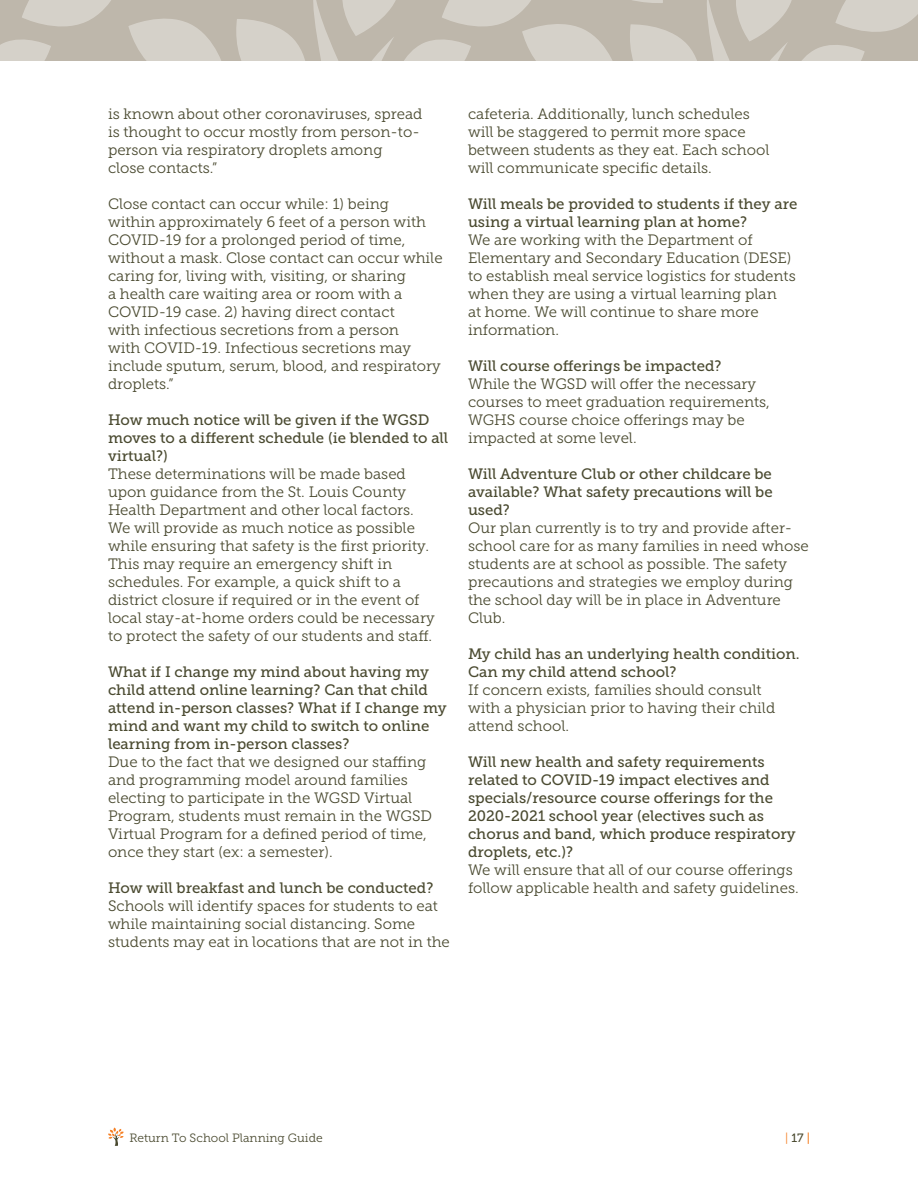
<style>
.page{position:relative;width:918px;height:1188px;background:#fff}
.page>*{position:absolute;margin:0;border:0;box-sizing:border-box;transform-origin:0 0}
.t1{font:15px/18px "Museo Slab 300";color:#4a4a30}
.t2{font:15px/18px "Museo Slab 500";color:#4a4a30}
.t3{font:12px "Museo Slab 300";color:#4a4a30}
.t4{font:12px "Museo Slab 500";color:#4a4a30}
.s1{font-family:"Museo Slab 300";color:#f58025}
.s2{color:#f58025}
</style>
<div class="page">
<svg style="left:833px;top:0;width:85px;height:61px;background:#c9c4ba"></svg>
<svg style="left:707px;top:0;width:126px;height:61px;background:#c5bfb4"></svg>
<svg style="left:439px;top:0;width:268px;height:61px;background:#c7c1b7"></svg>
<svg style="left:313px;top:0;width:126px;height:61px;background:#c5bfb4"></svg>
<svg style="left:0;top:0;width:313px;height:61px;background:#c7c1b7"></svg>
<svg style="left:108px;top:1128px;width:16px;height:18px"></svg>
<p class="t1" style="left:108px;top:105px;width:316px">is known about other coronaviruses, spread is thought to occur mostly from person-to&shy;person via respiratory droplets among close contacts.”</p>
<p class="t1" style="left:108px;top:195px;width:336px">Close contact can occur while: 1) being<br>within approximately 6 feet of a person with COVID-19 for a prolonged period of time, without a mask. Close contact can occur while caring for, living with, visiting, or sharing<br>a health care waiting area or room with a COVID-19 case. 2) having direct contact<br>with infectious secretions from a person<br>with COVID-19. Infectious secretions may include sputum, serum, blood, and respiratory droplets.”</p>
<p class="t2" style="left:108px;top:411px;width:342px">How much notice will be given if the WGSD moves to a different schedule (ie blended to all virtual?)</p>
<p class="t1" style="left:108px;top:465px;width:328px">These determinations will be made based upon guidance from the St. Louis County Health Department and other local factors.<br>We will provide as much notice as possible while ensuring that safety is the first priority.<br>This may require an emergency shift in schedules. For example, a quick shift to a district closure if required or in the event of local stay-at-home orders could be necessary to protect the safety of our students and staff.</p>
<p class="t2" style="left:108px;top:663px;width:340px">What if I change my mind about having my child attend online learning? Can that child attend in-person classes? What if I change my mind and want my child to switch to online learning from in-person classes?</p>
<p class="t1" style="left:108px;top:753px;width:326px">Due to the fact that we designed our staffing and programming model around families electing to participate in the WGSD Virtual Program, students must remain in the WGSD Virtual Program for a defined period of time, once they start (ex: a semester).</p>
<p class="t2" style="left:108px;top:879px;width:327px">How will breakfast and lunch be conducted?</p>
<p class="t1" style="left:108px;top:897px;width:343px">Schools will identify spaces for students to eat while maintaining social distancing. Some students may eat in locations that are not in the</p>
<p class="t1" style="left:468px;top:105px;width:303px">cafeteria. Additionally, lunch schedules will be staggered to permit more space between students as they eat. Each school will communicate specific details.</p>
<p class="t2" style="left:468px;top:195px;width:331px">Will meals be provided to students if they are using a virtual learning plan at home?</p>
<p class="t1" style="left:468px;top:231px;width:329px">We are working with the Department of Elementary and Secondary Education (DESE) to establish meal service logistics for students when they are using a virtual learning plan<br>at home. We will continue to share more information.</p>
<p class="t2" style="left:468px;top:357px;width:255px">Will course offerings be impacted?</p>
<p class="t1" style="left:468px;top:375px;width:304px">While the WGSD will offer the necessary courses to meet graduation requirements, WGHS course choice offerings may be impacted at some level.</p>
<p class="t2" style="left:468px;top:465px;width:306px;text-align:justify">Will Adventure Club or other childcare be available? What safety precautions will be used?</p>
<p class="t1" style="left:468px;top:519px;width:342px">Our plan currently is to try and provide after&shy;school care for as many families in need whose students are at school as possible. The safety precautions and strategies we employ during the school day will be in place in Adventure Club.</p>
<p class="t2" style="left:468px;top:645px;width:333px">My child has an underlying health condition.<br>Can my child attend school?</p>
<p class="t1" style="left:468px;top:681px;width:309px">If concern exists, families should consult with a physician prior to having their child attend school.</p>
<p class="t2" style="left:468px;top:753px;width:329px">Will new health and safety requirements related to COVID-19 impact electives and specials/resource course offerings for the 2020-2021 school year (electives such as chorus and band, which produce respiratory droplets, etc.)?</p>
<p class="t1" style="left:468px;top:861px;width:332px">We will ensure that all of our course offerings follow applicable health and safety guidelines.</p>
<p class="t3" style="left:129px;top:1132px;width:195px">Return To School Planning Guide</p>
<p class="t4" style="left:785px;top:1132px;width:26px"><span class="s1">|</span> 17 <span class="s2">|</span></p>
</div>
